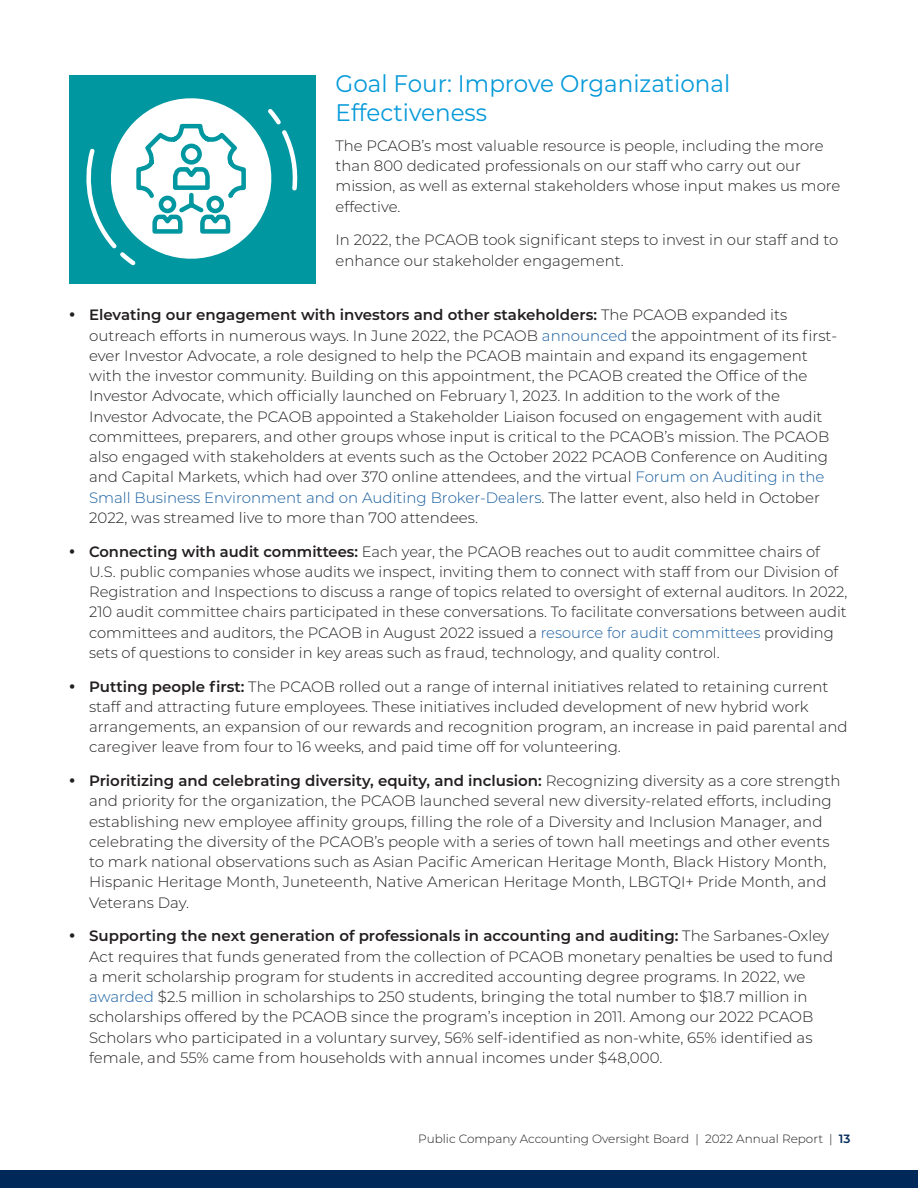
<style>
.page{position:relative;width:918px;height:1188px;background:#fff}
.page>*{position:absolute;margin:0;border:0;box-sizing:border-box;transform-origin:0 0}
.Header_2{font:24px/28.5px "Montserrat";color:#069ad9;scale:.96 1}
.Body_Copy{font:300 15px/20.2px "Montserrat";color:#231f20}
.t1{font:300 12px "Montserrat";color:#231f20}
.s1{font-weight:600}
.s2{color:#175d9e}
.s3{font-weight:600;color:#002858}
</style>
<div class="page">
<div style="left:0;top:1170px;width:918px;height:18px;background:#002858"></div>
<svg style="left:69px;top:75px;width:247px;height:209px"></svg>
<p class="Header_2" style="left:336px;top:68px;width:413px">Goal Four: Improve Organizational<br>Effectiveness</p>
<p class="Body_Copy" style="left:336px;top:135px;width:506px">The PCAOB’s most valuable resource is people, including the more than 800 dedicated professionals on our staff who carry out our mission, as well as external stakeholders whose input makes us more effective.</p>
<p class="Body_Copy" style="left:336px;top:230px;width:504px">In 2022, the PCAOB took significant steps to invest in our staff and to enhance our stakeholder engagement.</p>
<p class="Body_Copy" style="left:89px;top:305px;width:749px"><span class="s1">Elevating our engagement with investors and other stakeholders:</span> The PCAOB expanded its outreach efforts in numerous ways. In June 2022, the PCAOB <span class="s2">announced</span> the appointment of its first&shy;ever Investor Advocate, a role designed to help the PCAOB maintain and expand its engagement with the investor community. Building on this appointment, the PCAOB created the Office of the Investor Advocate, which officially launched on February 1, 2023. In addition to the work of the Investor Advocate, the PCAOB appointed a Stakeholder Liaison focused on engagement with audit committees, preparers, and other groups whose input is critical to the PCAOB’s mission. The PCAOB also engaged with stakeholders at events such as the October 2022 PCAOB Conference on Auditing and Capital Markets, which had over 370 online attendees, and the virtual <span class="s2">Forum on Auditing in the Small Business Environment and on Auditing Broker-Dealers</span>. The latter event, also held in October 2022, was streamed live to more than 700 attendees.</p>
<p class="Body_Copy" style="left:89px;top:541px;width:760px"><span class="s1">Connecting with audit committees:</span> Each year, the PCAOB reaches out to audit committee chairs of U.S. public companies whose audits we inspect, inviting them to connect with staff from our Division of Registration and Inspections to discuss a range of topics related to oversight of external auditors. In 2022, 210 audit committee chairs participated in these conversations. To facilitate conversations between audit committees and auditors, the PCAOB in August 2022 issued a <span class="s2">resource for audit committees</span> providing sets of questions to consider in key areas such as fraud, technology, and quality control.</p>
<p class="Body_Copy" style="left:89px;top:676px;width:760px"><span class="s1">Putting people first:</span> The PCAOB rolled out a range of internal initiatives related to retaining current staff and attracting future employees. These initiatives included development of new hybrid work arrangements, an expansion of our rewards and recognition program, an increase in paid parental and caregiver leave from four to 16 weeks, and paid time off for volunteering.</p>
<p class="Body_Copy" style="left:89px;top:770px;width:753px"><span class="s1">Prioritizing and celebrating diversity, equity, and inclusion:</span> Recognizing diversity as a core strength and priority for the organization, the PCAOB launched several new diversity-related efforts, including establishing new employee affinity groups, filling the role of a Diversity and Inclusion Manager, and celebrating the diversity of the PCAOB’s people with a series of town hall meetings and other events to mark national observations such as Asian Pacific American Heritage Month, Black History Month, Hispanic Heritage Month, Juneteenth, Native American Heritage Month, LBGTQI+ Pride Month, and Veterans Day.</p>
<p class="Body_Copy" style="left:89px;top:926px;width:746px"><span class="s1">Supporting the next generation of professionals in accounting and auditing:</span> The Sarbanes-Oxley Act requires that funds generated from the collection of PCAOB monetary penalties be used to fund a merit scholarship program for students in accredited accounting degree programs. In 2022, we <span class="s2">awarded</span> $2.5 million in scholarships to 250 students, bringing the total number to $18.7 million in scholarships offered by the PCAOB since the program’s inception in 2011. Among our 2022 PCAOB Scholars who participated in a voluntary survey, 56% self-identified as non-white, 65% identified as female, and 55% came from households with annual incomes under $48,000.</p>
<p class="t1" style="left:418px;top:1130px;width:434px">Public Company Accounting Oversight Board | 2022 Annual Report | <span class="s3">13</span></p>
</div>
